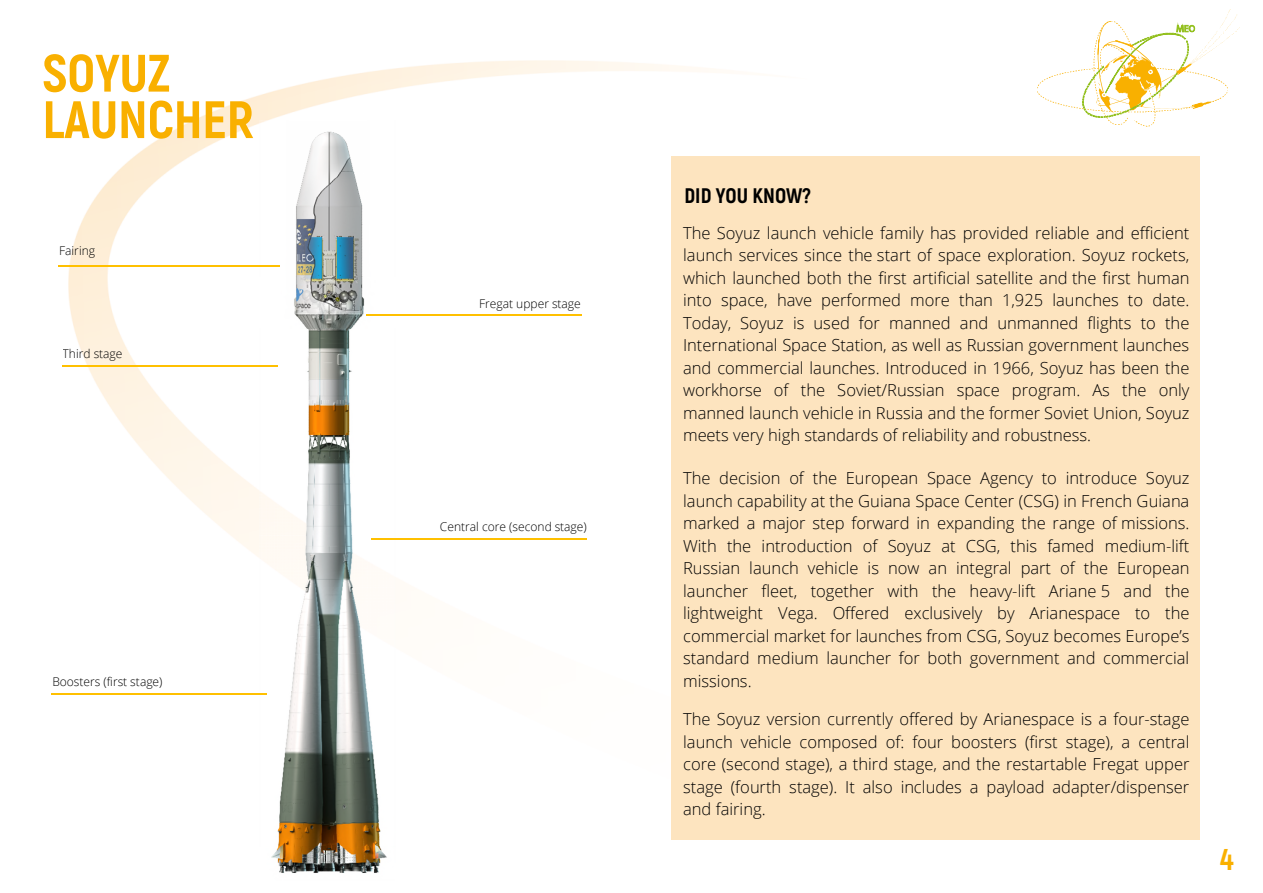
<style>
.page{position:relative;width:1263px;height:893px;background:#fff}
.page>*{position:absolute;margin:0;border:0;box-sizing:border-box;transform-origin:0 0}
.t1{font:800 52.5px/46.5px "Akrobat";color:#f9b000}
.t2{font:800 30px "Akrobat";color:#f9b000}
.t3{font:800 21px "Akrobat";color:#000}
.t4{font:300 16.5px/22.5px "Open Sans";color:#000;text-align:justify}
.t5{font:300 12px "Open Sans";color:#000}
</style>
<div class="page">
<img style="left:51px;top:60px;width:1149px;height:635px">
<img style="left:242px;top:121px;width:173px;height:752px">
<hr style="left:366px;top:314px;width:215px;height:2px;background:#ffc000">
<hr style="left:62px;top:365px;width:215px;height:2px;background:#ffc000">
<hr style="left:52px;top:693px;width:215px;height:1px;background:#ffc000">
<hr style="left:371px;top:538px;width:216px;height:1px;background:#ffc000">
<hr style="left:58px;top:265px;width:222px;height:1px;background:#ffc000">
<svg style="left:1038px;top:9px;width:202px;height:118px"></svg>
<div style="left:671px;top:157px;width:529px;height:683px;background:#fde4bf"></div>
<p class="t1" style="left:42px;top:47px;width:213px">SOYUZ<br>LAUNCHER</p>
<p class="t5" style="left:59px;top:242px;width:37px">Fairing</p>
<p class="t5" style="left:63px;top:345px;width:61px">Third stage</p>
<p class="t5" style="left:52px;top:673px;width:112px">Boosters (first stage)</p>
<p class="t5" style="left:479px;top:295px;width:103px">Fregat upper stage</p>
<p class="t5" style="left:440px;top:518px;width:148px">Central core (second stage)</p>
<p class="t3" style="left:685px;top:182px;width:128px">DID YOU KNOW?</p>
<p class="t4" style="left:683px;top:221px;width:508px">The Soyuz launch vehicle family has provided reliable and efficient launch services since the start of space exploration. Soyuz rockets, which launched both the first artificial satellite and the first human into space, have performed more than 1,925 launches to date.<br>Today, Soyuz is used for manned and unmanned flights to the International Space Station, as well as Russian government launches and commercial launches. Introduced in 1966, Soyuz has been the workhorse of the Soviet/Russian space program. As the only manned launch vehicle in Russia and the former Soviet Union, Soyuz meets very high standards of reliability and robustness.</p>
<p class="t4" style="left:683px;top:467px;width:508px">The decision of the European Space Agency to introduce Soyuz launch capability at the Guiana Space Center (CSG) in French Guiana marked a major step forward in expanding the range of missions.<br>With the introduction of Soyuz at CSG, this famed medium-lift Russian launch vehicle is now an integral part of the European launcher fleet, together with the heavy-lift Ariane 5 and the lightweight Vega. Offered exclusively by Arianespace to the commercial market for launches from CSG, Soyuz becomes Europe’s standard medium launcher for both government and commercial missions.</p>
<p class="t4" style="left:683px;top:707px;width:508px">The Soyuz version currently offered by Arianespace is a four-stage launch vehicle composed of: four boosters (first stage), a central core (second stage), a third stage, and the restartable Fregat upper stage (fourth stage). It also includes a payload adapter/dispenser and fairing.</p>
<p class="t2" style="left:1220px;top:840px;width:15px">4</p>
</div>
